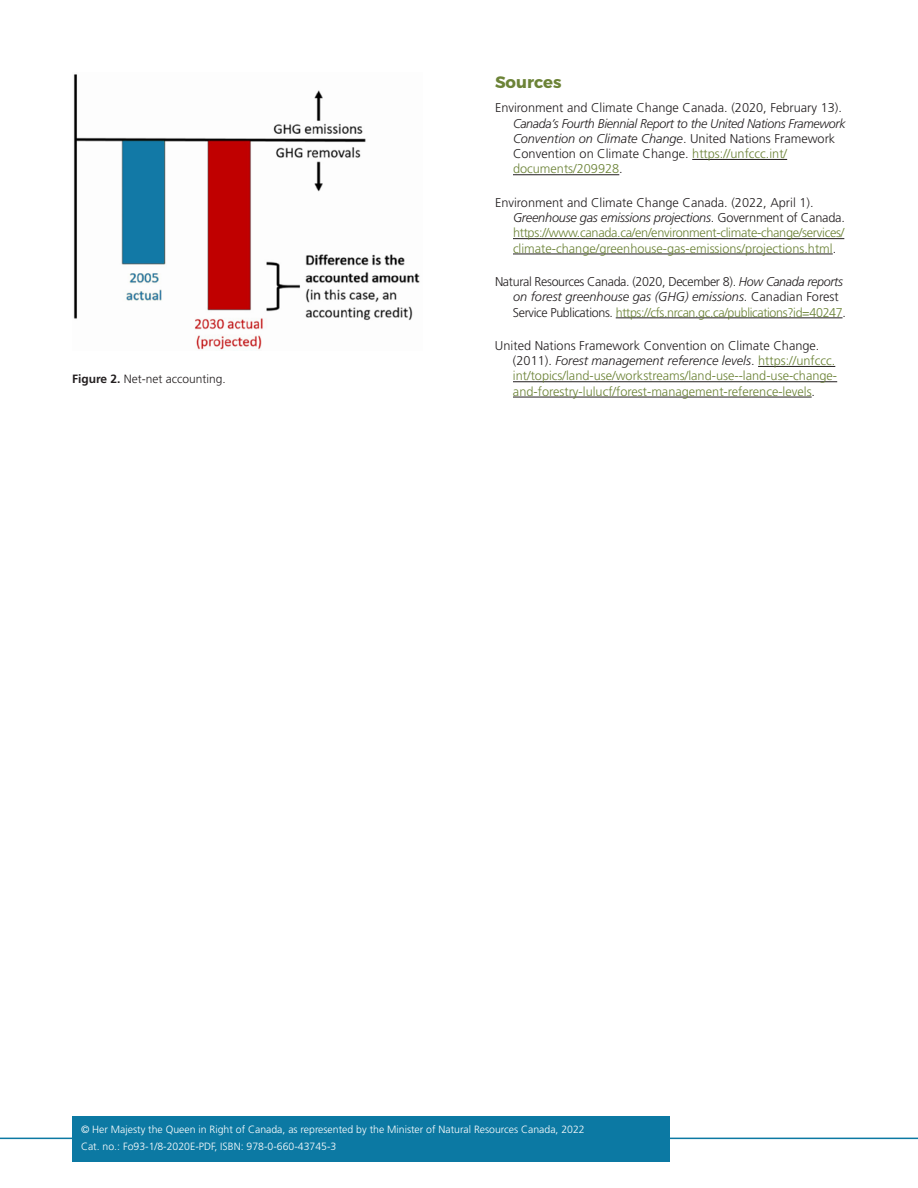
<style>
.page{position:relative;width:918px;height:1188px;background:#fff}
.page>*{position:absolute;margin:0;border:0;box-sizing:border-box;transform-origin:0 0}
.t1{font:700 16.5px "Montserrat";color:#6c8337}
.P-ref{font:300 12.75px/15.3px "Frutiger";color:#6c8337}
.P-ref-2{font:300 12.75px/15.3px "Frutiger";color:#231f20}
.P-ref-3{font:300 12.75px/15.3px "Frutiger";letter-spacing:-.025em;color:#231f20}
.t2{font:300 12px "Frutiger";color:#231f20}
.t3{font:300 10.5px "Frutiger";color:#fff}
.s1{font-weight:700}
.s2{font-style:italic}
.s3{color:#6c8337}
.s4{color:#231f20}
.s5{font-style:italic;color:#231f20}
</style>
<div class="page">
<hr style="left:0;top:1138px;width:918px;height:1px;background:#0c79a3">
<div style="left:72px;top:1116px;width:597px;height:45px;background:#0c79a3"></div>
<img style="left:73px;top:74px;width:347px;height:276px">
<hr style="left:692px;top:159px;width:95px;height:1px;background:#231f20">
<hr style="left:513px;top:174px;width:106px;height:1px;background:#231f20">
<hr style="left:513px;top:238px;width:331px;height:1px;background:#231f20">
<hr style="left:513px;top:254px;width:320px;height:1px;background:#231f20">
<hr style="left:616px;top:318px;width:227px;height:1px;background:#231f20">
<hr style="left:758px;top:366px;width:77px;height:1px;background:#231f20">
<hr style="left:513px;top:381px;width:324px;height:1px;background:#231f20">
<hr style="left:513px;top:397px;width:299px;height:1px;background:#231f20">
<h1 class="t2" style="left:72px;top:372px;width:155px"><span class="s1">Figure 2.</span> Net-net accounting.</h1>
<h3 class="t1" style="left:495px;top:72px;width:68px">Sources</h3>
<p class="P-ref-2" style="left:513px;top:100px;width:334px;text-indent:-18px">Environment and Climate Change Canada. (2020, February 13).<br><span class="s2">Canada’s Fourth Biennial Report to the United Nations Framework Convention on Climate Change</span>. United Nations Framework Convention on Climate Change. <span class="s3">https://unfccc.int/ documents/209928</span>.</p>
<p class="P-ref" style="left:513px;top:195px;width:333px;text-indent:-18px"><span class="s4">Environment and Climate Change Canada. (2022, April 1).<br></span><span class="s5">Greenhouse gas emissions projections</span><span class="s4">. Government of Canada. </span>https://www.canada.ca/en/environment-climate-change/services/ climate-change/greenhouse-gas-emissions/projections.html<span class="s4">.</span></p>
<p class="P-ref-3" style="left:513px;top:274px;width:335px;text-indent:-18px">Natural Resources Canada. (2020, December 8). <span class="s2">How Canada reports on forest greenhouse gas (GHG) emissions</span>. Canadian Forest<br>Service Publications. <span class="s3">https://cfs.nrcan.gc.ca/publications?id=40247</span>.</p>
<p class="P-ref" style="left:513px;top:338px;width:326px;text-indent:-18px"><span class="s4">United Nations Framework Convention on Climate Change. (2011).</span> <span class="s5">Forest management reference levels</span><span class="s4">.</span> https://unfccc. int/topics/land-use/workstreams/land-use--land-use-change&shy;and-forestry-lulucf/forest-management-reference-levels<span class="s4">.</span></p>
<p class="t3" style="left:81px;top:1124px;width:505px">© Her Majesty the Queen in Right of Canada, as represented by the Minister of Natural Resources Canada, 2022</p>
<p class="t3" style="left:81px;top:1141px;width:257px">Cat. no.: Fo93-1/8-2020E-PDF, ISBN: 978-0-660-43745-3</p>
</div>
